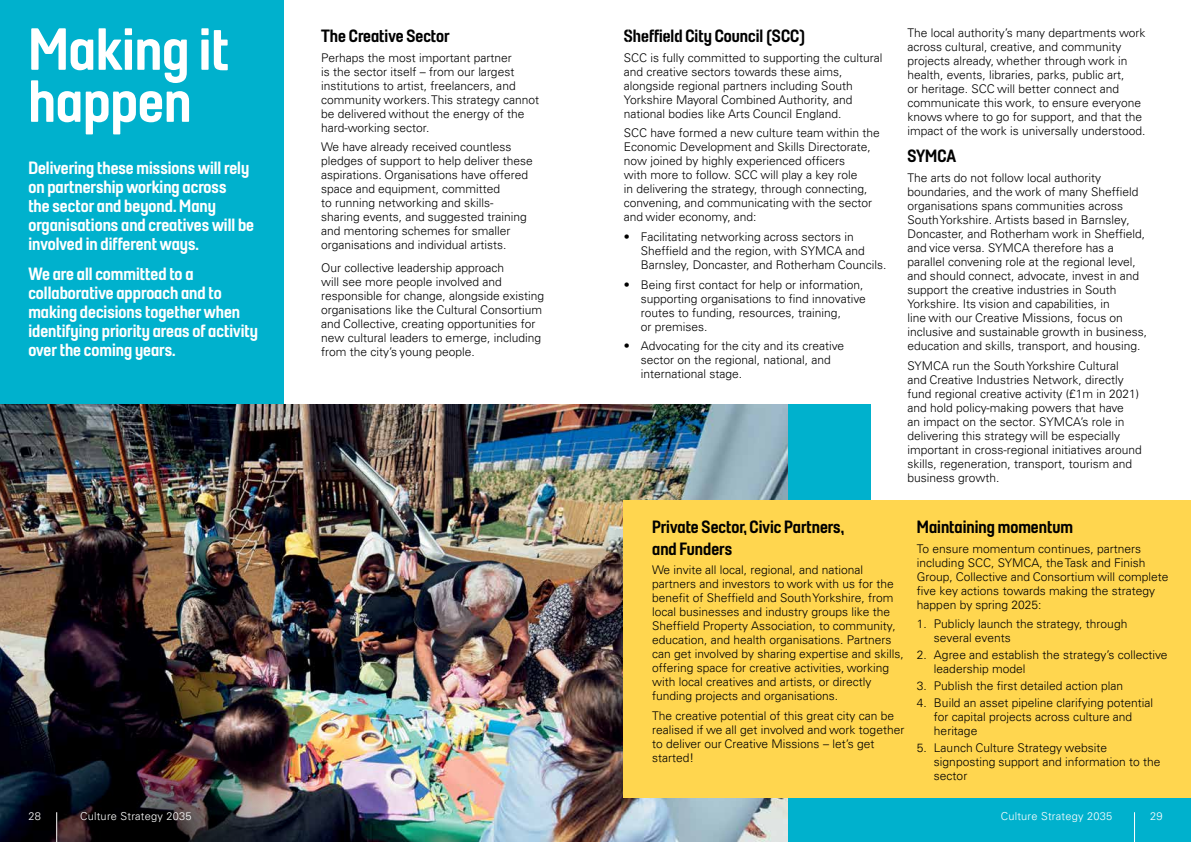
<style>
.page{position:relative;width:1191px;height:842px;background:#fff}
.page>*{position:absolute;margin:0;border:0;box-sizing:border-box;transform-origin:0 0}
.t1{font:60px/52px "Sheffield Headline";color:#fff}
.t2{font:18px/19px "Sheffield Headline";color:#fff}
.t3{font:18px/21.6px "Sheffield Headline";color:#000}
.t4{font:300 12px/14px "Univers";color:#000}
.t5{font:300 11px "Univers";letter-spacing:.02em;color:#fff}
.s1{font-family:"Sheffield Stencil"}
</style>
<div class="page">
<div style="left:0;top:0;width:283px;height:842px;background:#00b1cd"></div>
<div style="left:726px;top:743px;width:465px;height:99px;background:#00b1cd"></div>
<div style="left:397px;top:404px;width:473px;height:108px;background:#00b1cd"></div>
<img style="left:0;top:405px;width:787px;height:437px">
<img style="left:0;top:730px;width:339px;height:112px">
<div style="left:624px;top:500px;width:567px;height:298px;background:#ffd64f"></div>
<hr style="left:1134px;top:812px;width:1px;height:30px;background:#fff">
<hr style="left:56px;top:812px;width:1px;height:30px;background:#fff">
<h1 class="t1" style="left:28px;top:22px;width:202px">Making it happen</h1>
<h2 class="t2" style="left:28px;top:158px;width:227px">Delivering these missions will rely on partnership working across<br>the sector and beyond. Many organisations and creatives will be involved in different ways.</h2>
<h2 class="t2" style="left:28px;top:264px;width:231px">We are all committed to a collaborative approach and to making decisions together when identifying priority areas of activity over the coming years.</h2>
<h2 class="t3" style="left:321px;top:24px;width:130px">The Creative Sector</h2>
<p class="t4" style="left:321px;top:50px;width:219px">Perhaps the most important partner<br>is the sector itself – from our largest institutions to artist, freelancers, and community workers. This strategy cannot be delivered without the energy of the hard-working sector.</p>
<p class="t4" style="left:321px;top:140px;width:213px">We have already received countless pledges of support to help deliver these aspirations. Organisations have offered space and equipment, committed<br>to running networking and skills&shy;sharing events, and suggested training and mentoring schemes for smaller organisations and individual artists.</p>
<p class="t4" style="left:321px;top:260px;width:225px">Our collective leadership approach<br>will see more people involved and responsible for change, alongside existing organisations like the Cultural Consortium and Collective, creating opportunities for new cultural leaders to emerge, including from the city’s young people.</p>
<h2 class="t3" style="left:624px;top:24px;width:183px"><span class="s1">Sheffield</span> City Council (SCC)</h2>
<p class="t4" style="left:624px;top:50px;width:260px">SCC is fully committed to supporting the cultural and creative sectors towards these aims, alongside regional partners including South Yorkshire Mayoral Combined Authority, and national bodies like Arts Council England.</p>
<p class="t4" style="left:624px;top:126px;width:257px">SCC have formed a new culture team within the Economic Development and Skills Directorate, now joined by highly experienced officers<br>with more to follow. SCC will play a key role<br>in delivering the strategy, through connecting, convening, and communicating with the sector and wider economy, and:</p>
<p class="t4" style="left:641px;top:230px;width:247px;text-indent:-17px">• Facilitating networking across sectors in<br>Sheffield and the region, with SYMCA and<br>Barnsley, Doncaster, and Rotherham Councils.</p>
<p class="t4" style="left:641px;top:277px;width:226px;text-indent:-17px">• Being first contact for help or information, supporting organisations to find innovative routes to funding, resources, training,<br>or premises.</p>
<p class="t4" style="left:641px;top:339px;width:205px;text-indent:-17px">• Advocating for the city and its creative sector on the regional, national, and international stage.</p>
<p class="t4" style="left:907px;top:26px;width:239px">The local authority’s many departments work across cultural, creative, and community projects already, whether through work in health, events, libraries, parks, public art,<br>or heritage. SCC will better connect and communicate this work, to ensure everyone knows where to go for support, and that the impact of the work is universally understood.</p>
<h2 class="t3" style="left:907px;top:145px;width:50px">SYMCA</h2>
<p class="t4" style="left:907px;top:171px;width:241px">The arts do not follow local authority boundaries, and the work of many Sheffield organisations spans communities across South Yorkshire. Artists based in Barnsley, Doncaster, and Rotherham work in Sheffield, and vice versa. SYMCA therefore has a parallel convening role at the regional level, and should connect, advocate, invest in and support the creative industries in South Yorkshire. Its vision and capabilities, in<br>line with our Creative Missions, focus on inclusive and sustainable growth in business, education and skills, transport, and housing.</p>
<p class="t4" style="left:907px;top:359px;width:236px">SYMCA run the South Yorkshire Cultural<br>and Creative Industries Network, directly fund regional creative activity (£1m in 2021) and hold policy-making powers that have<br>an impact on the sector. SYMCA’s role in delivering this strategy will be especially important in cross-regional initiatives around skills, regeneration, transport, tourism and business growth.</p>
<h2 class="t3" style="left:652px;top:516px;width:193px">Private Sector, Civic Partners, and Funders</h2>
<p class="t4" style="left:652px;top:563px;width:253px">We invite all local, regional, and national partners and investors to work with us for the benefit of Sheffield and South Yorkshire, from local businesses and industry groups like the Sheffield Property Association, to community, education, and health organisations. Partners can get involved by sharing expertise and skills, offering space for creative activities, working with local creatives and artists, or directly funding projects and organisations.</p>
<p class="t4" style="left:652px;top:709px;width:254px">The creative potential of this great city can be realised if we all get involved and work together to deliver our Creative Missions – let’s get started!</p>
<h2 class="t3" style="left:917px;top:516px;width:157px">Maintaining momentum</h2>
<p class="t4" style="left:917px;top:541px;width:253px">To ensure momentum continues, partners including SCC, SYMCA, the Task and Finish Group, Collective and Consortium will complete five key actions towards making the strategy happen by spring 2025:</p>
<p class="t4" style="left:934px;top:617px;width:195px;text-indent:-17px">1. Publicly launch the strategy, through several events</p>
<p class="t4" style="left:934px;top:648px;width:235px;text-indent:-17px">2. Agree and establish the strategy’s collective leadership model</p>
<p class="t4" style="left:917px;top:679px;width:208px">3. Publish the first detailed action plan</p>
<p class="t4" style="left:934px;top:696px;width:221px;text-indent:-17px">4. Build an asset pipeline clarifying potential for capital projects across culture and heritage</p>
<p class="t4" style="left:934px;top:740px;width:228px;text-indent:-17px">5. Launch Culture Strategy website signposting support and information to the sector</p>
<p class="t5" style="left:28px;top:810px;width:14px">28</p>
<p class="t5" style="left:80px;top:810px;width:113px">Culture Strategy 2035</p>
<p class="t5" style="left:1000px;top:810px;width:113px">Culture Strategy 2035</p>
<p class="t5" style="left:1150px;top:810px;width:14px">29</p>
</div>
